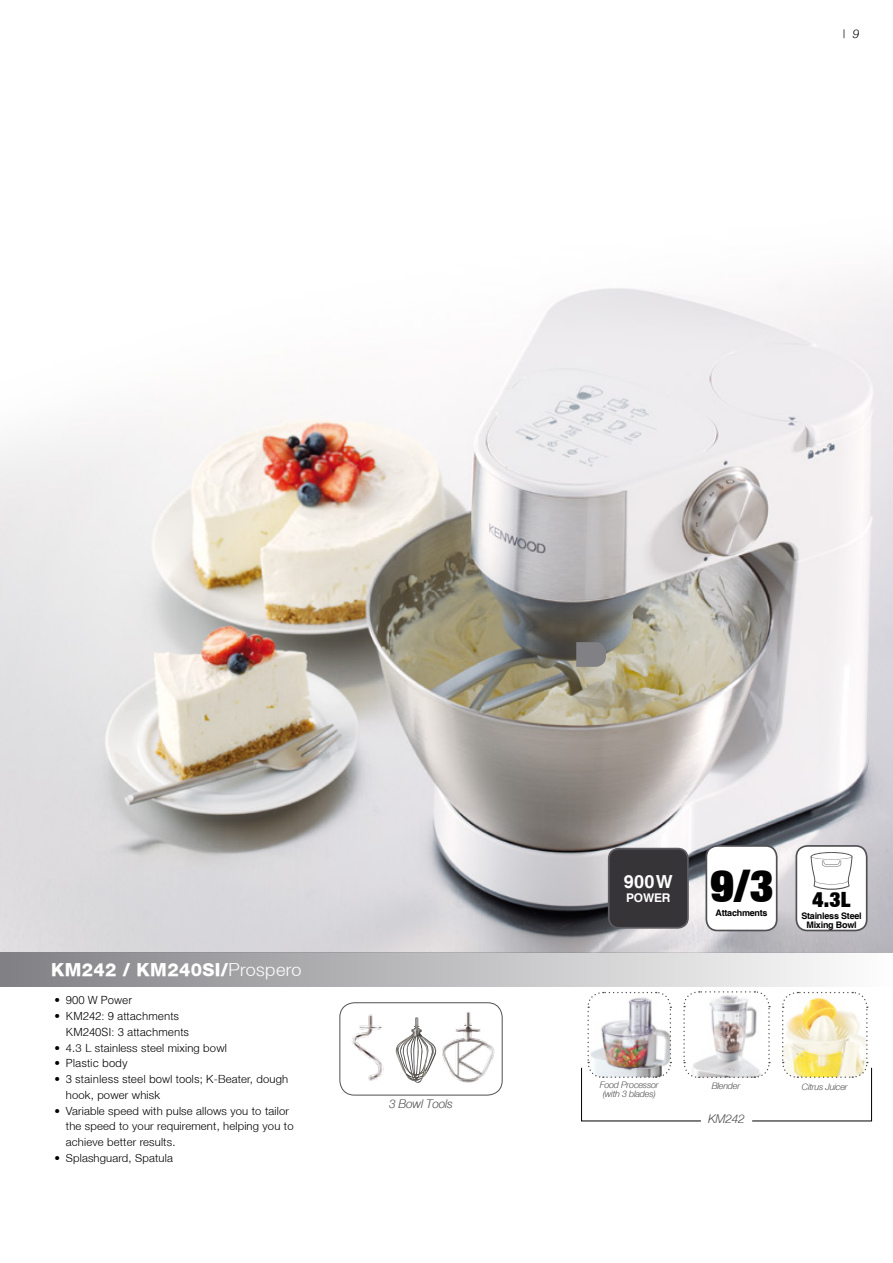
<style>
.page{position:relative;width:893px;height:1263px;background:#fff}
.page>*{position:absolute;margin:0;border:0;box-sizing:border-box;transform-origin:0 0}
.t1{font:900 expanded 45px "Helvetica Neue LT";color:#000}
.t2{font:900 expanded 21px "Helvetica Neue LT";color:#000}
.t3{font:18px "Helvetica Neue Black Cond";letter-spacing:.02em;color:#fff}
.t4{font:700 18px "Helvetica";color:#fff}
.t5{font:italic 12px "Helvetica Neue";letter-spacing:-.025em;color:#504f53}
.t6{font:700 12px "Helvetica";color:#fff}
.t7{font:italic 12px "Helvetica Neue";color:#000}
.t8{font:300 11.25px/15.8px "Helvetica Neue LT";letter-spacing:.015em;color:#000}
.t9{font:300 11.25px/15.8px "Helvetica";color:#000}
.t10{font:italic 9px "Helvetica Neue";letter-spacing:-.025em;color:#504f53}
.t11{font:700 9px/9px "Helvetica";letter-spacing:-.025em;color:#000;text-align:center}
.s1{font-family:"Helvetica Neue LT";font-weight:300}
.s2{font-family:"Helvetica Neue LT"}
</style>
<div class="page">
<img style="left:0;top:278px;width:893px;height:674px">
<svg style="left:576px;top:642px;width:30px;height:25px"></svg>
<div style="left:609px;top:849px;width:79px;height:79px;background:#373437;border-radius:10px"></div>
<div style="left:608px;top:848px;width:81px;height:81px;border:2px solid #5c5b60;border-radius:10px"></div>
<div style="left:796px;top:846px;width:71px;height:84px;background:#fff;border-radius:11px"></div>
<div style="left:795px;top:845px;width:72px;height:86px;border:2px solid #504f53;border-radius:11px"></div>
<svg style="left:810px;top:852px;width:42px;height:38px"></svg>
<div style="left:0;top:952px;width:893px;height:35px;background:linear-gradient(to right,#807f83,#fdfefd)"></div>
<div style="left:339px;top:1002px;width:164px;height:93px;border:1px solid #504f53;border-radius:15px"></div>
<img style="left:352px;top:1014px;width:32px;height:67px">
<img style="left:396px;top:1017px;width:40px;height:66px">
<img style="left:442px;top:1012px;width:53px;height:71px">
<div style="left:706px;top:846px;width:71px;height:84px;background:#fff;border-radius:11px"></div>
<div style="left:705px;top:845px;width:72px;height:86px;border:2px solid #504f53;border-radius:11px"></div>
<svg style="left:581px;top:991px;width:291px;height:131px"></svg>
<p class="t7" style="left:843px;top:26px;width:18px">| 9</p>
<h3 class="t3" style="left:51px;top:959px;width:252px">KM242 / KM240SI/<span class="s1">Prospero</span></h3>
<p class="t9" style="left:54px;top:992px;width:79px">• 900 W Power</p>
<p class="t9" style="left:66px;top:1008px;width:125px;text-indent:-11px">• KM242: 9 attachments<br>KM240SI: 3 attachments</p>
<p class="t8" style="left:54px;top:1039px;width:174px">• 4.3 L stainless steel mixing bowl</p>
<p class="t9" style="left:54px;top:1055px;width:75px">• Plastic body</p>
<p class="t9" style="left:54px;top:1071px;width:235px">• 3 stainless steel bowl tools<span class="s2">; K-Beater, dough</span></p>
<p class="t8" style="left:66px;top:1087px;width:96px">hook, power whisk</p>
<p class="t8" style="left:66px;top:1102px;width:229px;text-indent:-11px">• Variable speed with pulse allows you to tailor the speed to your requirement, helping you to achieve better results.</p>
<p class="t8" style="left:54px;top:1150px;width:120px">• Splashguard, Spatula</p>
<p class="t5" style="left:389px;top:1096px;width:65px">3 Bowl Tools</p>
<h3 class="t4" style="left:624px;top:871px;width:50px">900 W</h3>
<p class="t6" style="left:626px;top:891px;width:37px">POWER</p>
<h1 class="t1" style="left:711px;top:857px;width:64px">9/3</h1>
<p class="t11" style="left:715px;top:908px;width:54px">Attachments</p>
<h2 class="t2" style="left:812px;top:886px;width:40px">4.3L</h2>
<p class="t11" style="left:801px;top:911px;width:62px">Stainless Steel<br>Mixing Bowl</p>
<p class="t10" style="left:600px;top:1079px;width:60px">Food Processor</p>
<p class="t10" style="left:712px;top:1080px;width:30px">Blender</p>
<p class="t10" style="left:802px;top:1081px;width:47px">Citrus Juicer</p>
<p class="t10" style="left:603px;top:1088px;width:55px">(with 3 blades)</p>
<p class="t5" style="left:708px;top:1112px;width:38px">KM242</p>
</div>
